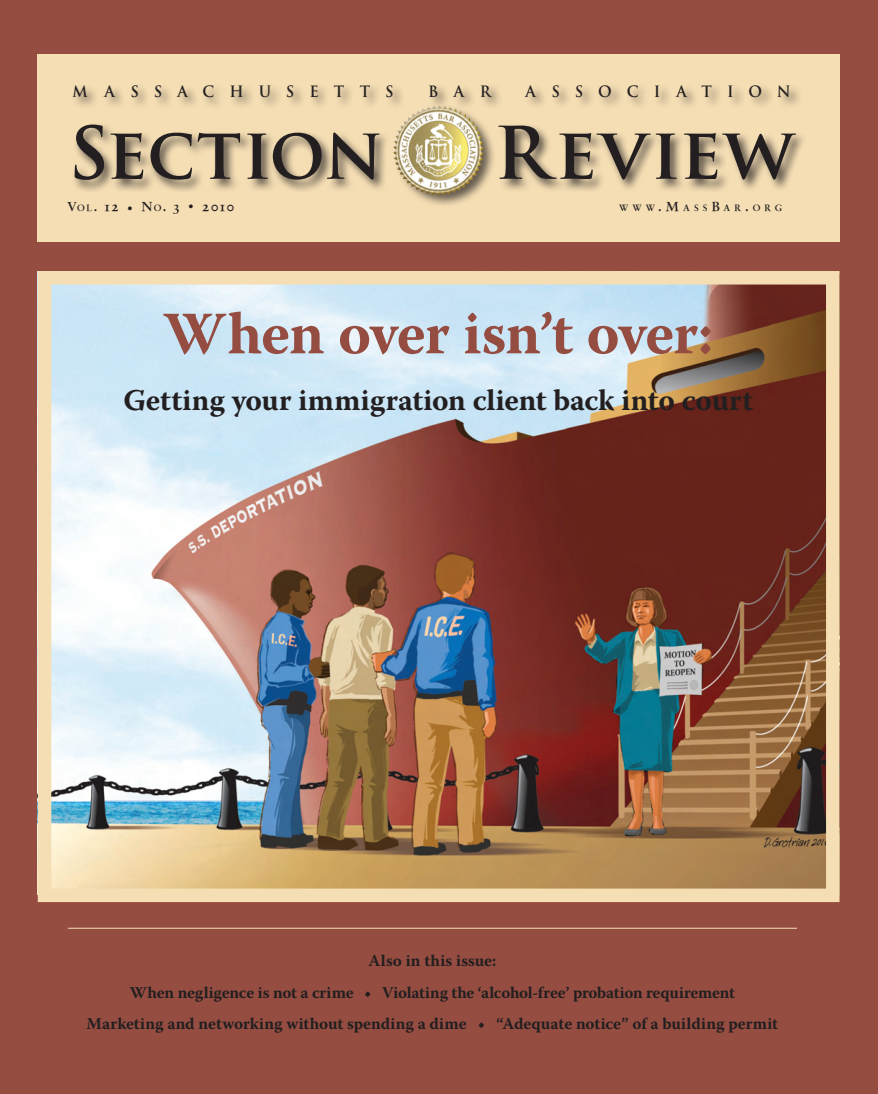
<style>
.page{position:relative;width:878px;height:1094px;background:#964d41}
.page>*{position:absolute;margin:0;border:0;box-sizing:border-box;transform-origin:0 0}
.t1{font:700 70.5px "Trajan Pro";letter-spacing:-.005em;color:#231f20}
.t2{font:700 70.5px "Trajan Pro";letter-spacing:.015em;color:#231f20;scale:1.05 1}
.t3{font:700 60px "Warnock Pro";letter-spacing:-.015em;color:#964d41}
.t4{font:700 30px "Warnock Pro";letter-spacing:-.005em;color:#231f20}
.t5{font:700 16.5px/31.5px "Warnock Pro";letter-spacing:-.005em;color:#231f20;text-align:center}
.t6{font:700 15.3px "Trajan Pro";letter-spacing:1.025em;color:#231f20;scale:.96 1}
.t7{font:700 13.5px "Savoy Sm Caps";letter-spacing:.12em;color:#231f20}
.t8{font:700 9.45px "Savoy Sm Caps";letter-spacing:.475em;color:#231f20}
.s1{font-size:9.45px}
.s2{font-size:13.5px}
</style>
<div class="page">
<img style="left:53px;top:286px;width:771px;height:601px">
<div style="left:38px;top:271px;width:801px;height:631px;border:14px solid #f5deb4"></div>
<div style="left:37px;top:54px;width:803px;height:187px;background:#f5deb4"></div>
<div style="left:70px;top:82px;width:731px;height:28px;background:#231f20;opacity:.75"></div>
<div style="left:495px;top:123px;width:312px;height:70px;background:#231f20;opacity:.75"></div>
<div style="left:72px;top:122px;width:320px;height:72px;background:#231f20;opacity:.75"></div>
<div style="left:392px;top:103px;width:104px;height:105px;background:#231f20;opacity:.69"></div>
<div style="left:394px;top:105px;width:90px;height:112px;background:#b19539;opacity:.75"></div>
<div style="left:394px;top:106px;width:90px;height:92px;background:#b19539;opacity:.75"></div>
<hr style="left:68px;top:927px;width:729px;height:1px;background:#f5deb4">
<p class="t6" style="left:73px;top:82px;width:336px">MASSACHUSETTS</p>
<p class="t6" style="left:428px;top:82px;width:67px">BAR</p>
<p class="t6" style="left:525px;top:82px;width:278px">ASSOCIATION</p>
<h1 class="t1" style="left:68px;top:109px;width:316px">Section</h1>
<h1 class="t2" style="left:494px;top:109px;width:288px">Review</h1>
<p class="t8" style="left:619px;top:202px;width:37px">WWW</p>
<p class="t7" style="left:658px;top:198px;width:63px">.M<span class="s1">ASS</span>B</p>
<p class="t8" style="left:724px;top:202px;width:60px">AR<span class="s2">.</span>ORG</p>
<p class="t7" style="left:68px;top:198px;width:168px">V<span class="s1">OL</span>. 12 • N<span class="s1">O</span>. 3 • 2010</p>
<h2 class="t3" style="left:163px;top:297px;width:551px">When over isn’t over:</h2>
<h3 class="t4" style="left:123px;top:381px;width:631px">Getting your immigration client back into court</h3>
<p class="t5" style="left:87px;top:944px;width:693px">Also in this issue:<br>When negligence is not a crime • Violating the ‘alcohol-free’ probation requirement<br>Marketing and networking without spending a dime • “Adequate notice” of a building permit</p>
</div>
